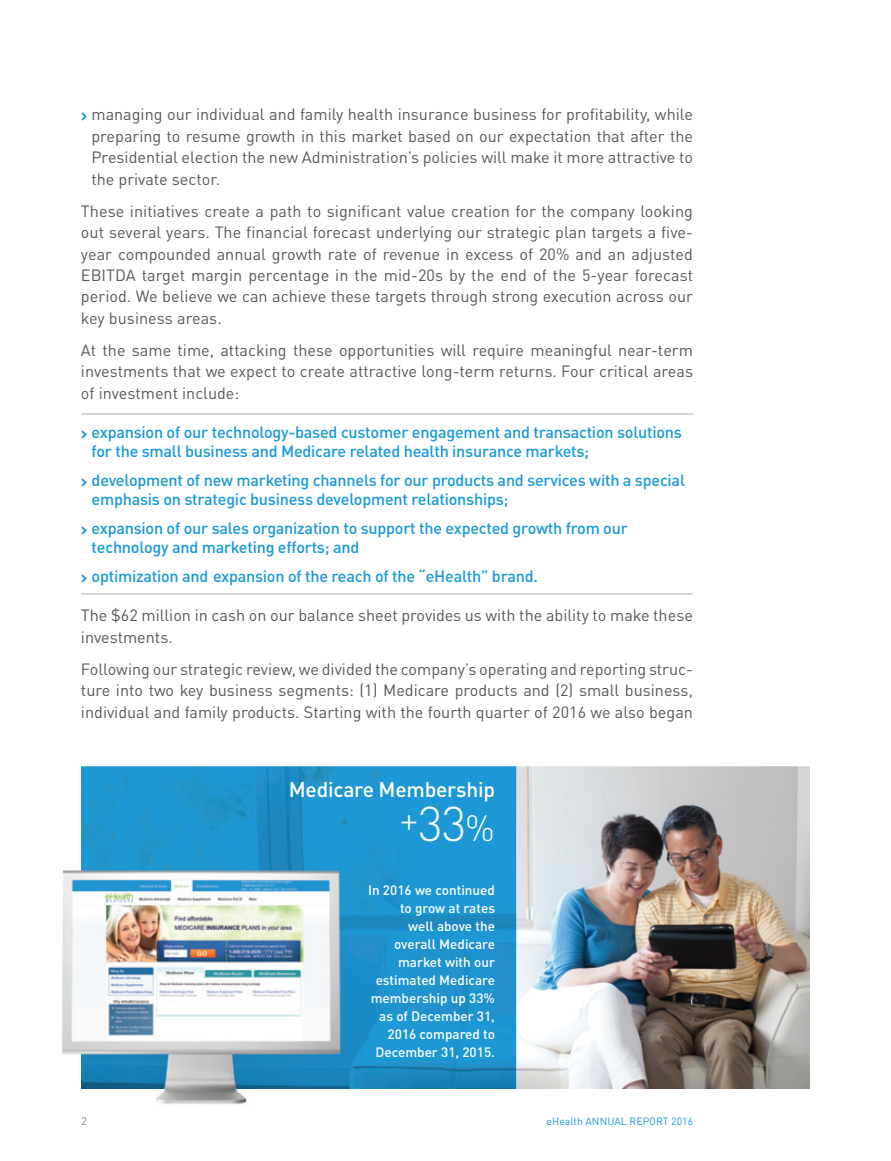
<style>
.page{position:relative;width:891px;height:1161px;background:#fff}
.page>*{position:absolute;margin:0;border:0;box-sizing:border-box;transform-origin:0 0}
.t1{font:300 36px "DINOT";color:#fff}
.t2{font:500 21px "DINOT";letter-spacing:-.01em;color:#fff}
.t3{font:16.2px/21.5px "DINOT";color:#57585a;text-align:justify}
.t4{font:500 16.2px/19.5px "DINOT";letter-spacing:-.015em;color:#1999d6}
.t5{font:500 13.5px/18px "DINOT";color:#fff;text-align:right}
.t6{font:11.25px "DINOT";color:#8a8c8f}
.t7{font:10.5px "DINOT";color:#1999d6}
.s1{font-size:48px}
</style>
<div class="page">
<img style="left:516px;top:766px;width:294px;height:323px">
<img style="left:81px;top:766px;width:435px;height:107px">
<img style="left:348px;top:873px;width:168px;height:216px">
<hr style="left:81px;top:414px;width:612px;height:1px;background:#a8a9ad">
<hr style="left:81px;top:594px;width:612px;height:1px;background:#a8a9ad">
<img style="left:61px;top:870px;width:186px;height:235px">
<img style="left:81px;top:866px;width:267px;height:223px">
<p class="t3" style="left:91px;top:105px;width:603px">managing our individual and family health insurance business for profitability, while preparing to resume growth in this market based on our expectation that after the Presidential election the new Administration’s policies will make it more attractive to the private sector.</p>
<p class="t3" style="left:81px;top:202px;width:614px">These initiatives create a path to significant value creation for the company looking out several years. The financial forecast underlying our strategic plan targets a five&shy;year compounded annual growth rate of revenue in excess of 20% and an adjusted EBITDA target margin percentage in the mid-20s by the end of the 5-year forecast period. We believe we can achieve these targets through strong execution across our key business areas.</p>
<p class="t3" style="left:81px;top:341px;width:614px">At the same time, attacking these opportunities will require meaningful near-term investments that we expect to create attractive long-term returns. Four critical areas of investment include:</p>
<p class="t4" style="left:92px;top:424px;width:592px">expansion of our technology-based customer engagement and transaction solutions for the small business and Medicare related health insurance markets;</p>
<p class="t4" style="left:92px;top:472px;width:595px">development of new marketing channels for our products and services with a special emphasis on strategic business development relationships;</p>
<p class="t4" style="left:92px;top:520px;width:538px">expansion of our sales organization to support the expected growth from our technology and marketing efforts; and</p>
<p class="t4" style="left:92px;top:568px;width:448px">optimization and expansion of the reach of the “eHealth” brand.</p>
<p class="t3" style="left:81px;top:606px;width:613px">The $62 million in cash on our balance sheet provides us with the ability to make these investments.</p>
<p class="t3" style="left:81px;top:660px;width:614px">Following our strategic review, we divided the company’s operating and reporting struc&shy;ture into two key business segments: (1) Medicare products and (2) small business, individual and family products. Starting with the fourth quarter of 2016 we also began</p>
<p class="t2" style="left:289px;top:782px;width:208px">Medicare Membership</p>
<h1 class="t1" style="left:400px;top:804px;width:97px">+<span class="s1">33</span>%</h1>
<p class="t5" style="left:368px;top:883px;width:128px">In 2016 we continued to grow at rates<br>well above the overall Medicare market with our estimated Medicare membership up 33% as of December 31,<br>2016 compared to<br>December 31, 2015.</p>
<p class="t6" style="left:81px;top:1117px;width:7px">2</p>
<p class="t7" style="left:547px;top:1117px;width:148px">eHealth ANNUAL REPORT 2016</p>
</div>
